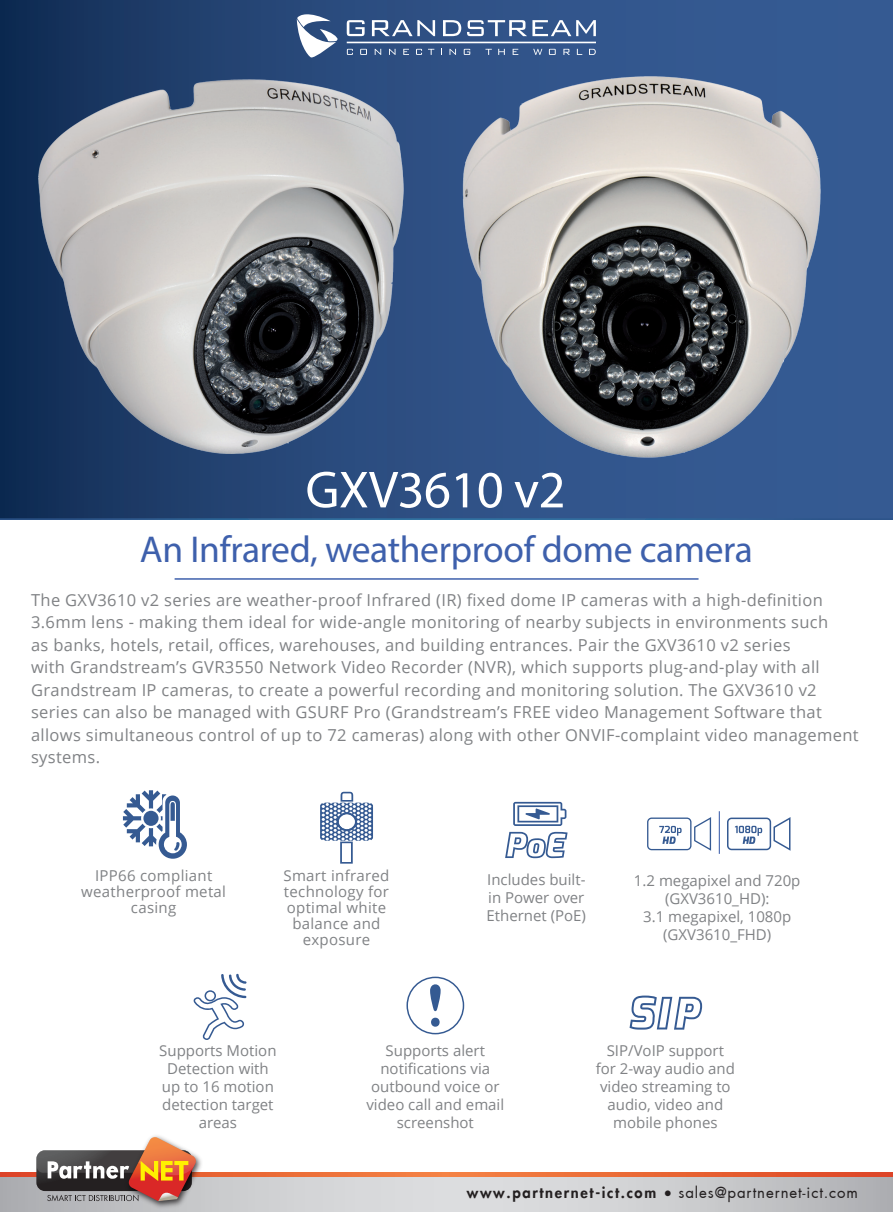
<style>
.page{position:relative;width:893px;height:1212px;background:#fff}
.page>*{position:absolute;margin:0;border:0;box-sizing:border-box;transform-origin:0 0}
.t1{font:52.5px "Myriad Pro";letter-spacing:-.01em;color:#fff}
.t2{font:37.5px "Myriad Pro";letter-spacing:-.01em;color:#3e60ac}
.t3{font:16.5px/22.5px "Open Sans";letter-spacing:.02em;color:#808285}
.t4{font:16.5px "Kp Linea";letter-spacing:.05em;color:#231f20}
.t5{font:600 16.5px "Kp Linea";letter-spacing:.1em;color:#231f20}
.t6{font:15px/18px "Open Sans";color:#808285;text-align:center}
.t7{font:15px/16.2px "Open Sans";letter-spacing:.02em;color:#808285;text-align:center}
</style>
<div class="page">
<svg style="left:0;top:0;width:893px;height:520px;background:#294b7e"></svg>
<svg style="left:297px;top:14px;width:41px;height:31px"></svg>
<svg style="left:347px;top:20px;width:18px;height:16px"></svg>
<svg style="left:372px;top:20px;width:63px;height:16px"></svg>
<svg style="left:443px;top:20px;width:18px;height:16px"></svg>
<svg style="left:467px;top:20px;width:129px;height:16px"></svg>
<svg style="left:589px;top:49px;width:7px;height:6px"></svg>
<svg style="left:554px;top:49px;width:2px;height:6px"></svg>
<svg style="left:563px;top:49px;width:7px;height:6px"></svg>
<svg style="left:577px;top:49px;width:5px;height:6px"></svg>
<hr style="left:347px;top:42px;width:249px;height:1px;background:#fff">
<svg style="left:727px;top:817px;width:64px;height:34px"></svg>
<hr style="left:175px;top:578px;width:523px;height:2px;background:#3e60ac">
<svg style="left:123px;top:790px;width:64px;height:69px"></svg>
<svg style="left:320px;top:792px;width:53px;height:72px"></svg>
<svg style="left:647px;top:817px;width:64px;height:34px"></svg>
<hr style="left:719px;top:811px;width:1px;height:43px;background:#3e60ac">
<svg style="left:513px;top:802px;width:53px;height:24px"></svg>
<svg style="left:505px;top:832px;width:63px;height:26px"></svg>
<svg style="left:193px;top:974px;width:54px;height:66px"></svg>
<svg style="left:406px;top:977px;width:58px;height:57px"></svg>
<svg style="left:630px;top:995px;width:72px;height:34px"></svg>
<img style="left:292px;top:62px;width:601px;height:445px">
<img style="left:0;top:45px;width:554px;height:443px">
<svg style="left:0;top:1177px;width:893px;height:35px;background:#cbccce"></svg>
<svg style="left:0;top:1173px;width:893px;height:4px;background:#e96735"></svg>
<img style="left:123px;top:1135px;width:79px;height:75px">
<svg style="left:36px;top:1137px;width:161px;height:64px"></svg>
<svg style="left:665px;top:1191px;width:6px;height:5px"></svg>
<h1 class="t1" style="left:305px;top:457px;width:261px">GXV3610 v2</h1>
<h2 class="t2" style="left:140px;top:526px;width:615px">An Infrared, weatherproof dome camera</h2>
<p class="t3" style="left:31px;top:588px;width:829px">The GXV3610 v2 series are weather-proof Infrared (IR) fixed dome IP cameras with a high-definition 3.6mm lens - making them ideal for wide-angle monitoring of nearby subjects in environments such<br>as banks, hotels, retail, offices, warehouses, and building entrances. Pair the GXV3610 v2 series<br>with Grandstream’s GVR3550 Network Video Recorder (NVR), which supports plug-and-play with all Grandstream IP cameras, to create a powerful recording and monitoring solution. The GXV3610 v2 series can also be managed with GSURF Pro (Grandstream’s FREE video Management Software that allows simultaneous control of up to 72 cameras) along with other ONVIF-complaint video management systems.</p>
<p class="t7" style="left:81px;top:866px;width:146px">IPP66 compliant weatherproof metal casing</p>
<p class="t7" style="left:283px;top:866px;width:108px">Smart infrared technology for optimal white balance and exposure</p>
<p class="t6" style="left:487px;top:870px;width:101px;text-align:justify">Includes built&shy;in Power over Ethernet (PoE)</p>
<p class="t6" style="left:634px;top:871px;width:168px">1.2 megapixel and 720p (GXV3610_HD):<br>3.1 megapixel, 1080p (GXV3610_FHD)</p>
<p class="t6" style="left:159px;top:1041px;width:119px">Supports Motion<br>Detection with up to 16 motion detection target areas</p>
<p class="t6" style="left:366px;top:1041px;width:139px">Supports alert notifications via outbound voice or video call and email screenshot</p>
<p class="t6" style="left:596px;top:1041px;width:141px">SIP/VoIP support for 2-way audio and video streaming to audio, video and mobile phones</p>
<p class="t5" style="left:467px;top:1182px;width:191px">www.partnernet-ict.com</p>
<p class="t4" style="left:679px;top:1182px;width:181px">sales@partnernet-ict.com</p>
</div>
